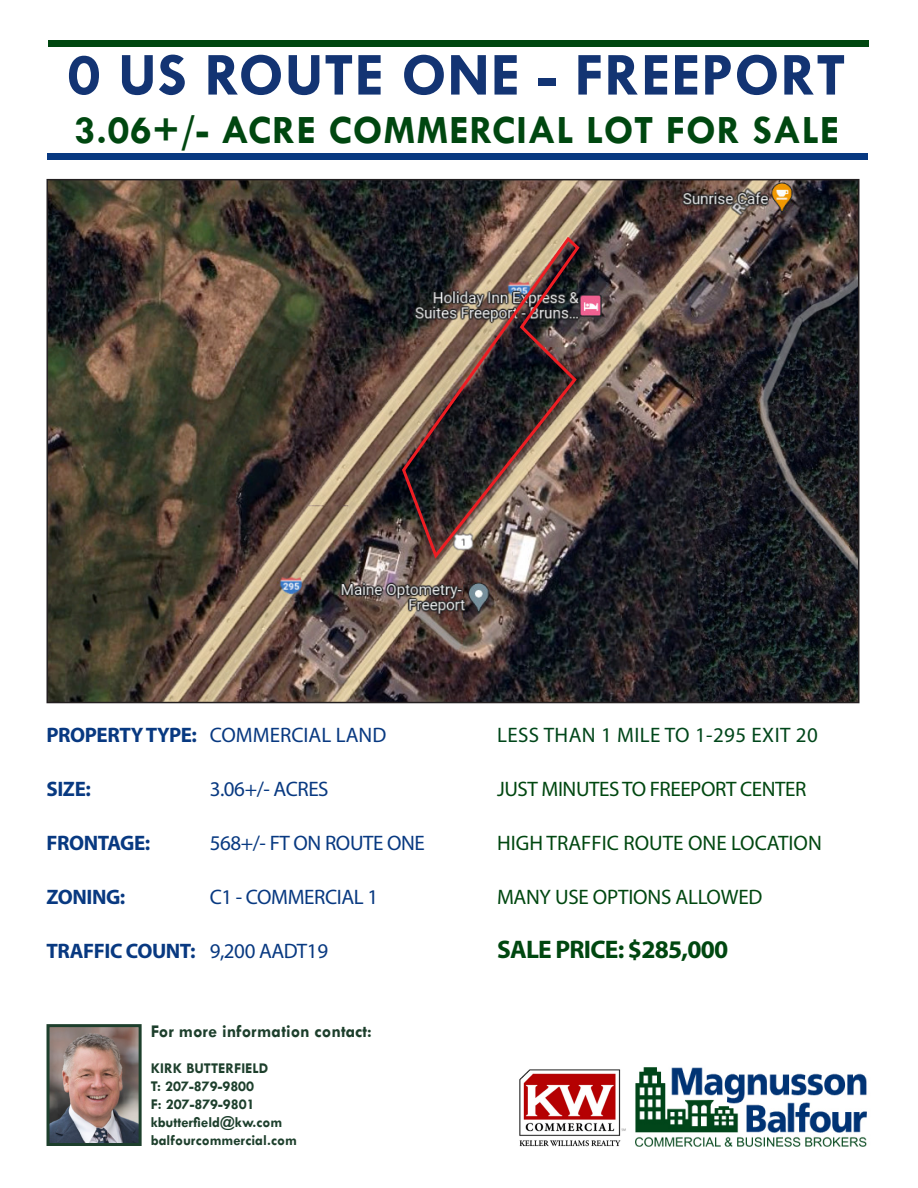
<style>
.page{position:relative;width:918px;height:1188px;background:#fff}
.page>*{position:absolute;margin:0;border:0;box-sizing:border-box;transform-origin:0 0}
.t1{font:700 61.5px "Tw Cen";letter-spacing:.01em;color:#133473}
.t2{font:700 40.5px "Tw Cen";letter-spacing:.02em;color:#004710}
.t3{font:700 25.5px "Myriad Pro";letter-spacing:-.03em;color:#004710}
.t4{font:21px "Myriad Pro";letter-spacing:-.01em;color:#004710}
.t5{font:21px "Myriad Pro";letter-spacing:-.02em;color:#083981}
.t6{font:700 21px "Myriad Pro";letter-spacing:-.02em;color:#083981}
.t7{font:21px "Myriad Pro";letter-spacing:.02em;color:#00461a}
.t8{font:21px "Myriad Pro";color:#083981}
.t9{font:700 18px "Tw Cen";color:#1d3f2c}
.t10{font:700 15px "Tw Cen";color:#1d3f2c}
</style>
<div class="page">
<div style="left:47px;top:154px;width:821px;height:6px;background:#083981"></div>
<div style="left:48px;top:40px;width:820px;height:6px;background:#004710"></div>
<img style="left:635px;top:1067px;width:232px;height:80px">
<img style="left:519px;top:1069px;width:107px;height:78px">
<img style="left:50px;top:1028px;width:88px;height:114px">
<div style="left:46px;top:1024px;width:96px;height:122px;border:3px solid #1d3f2c"></div>
<img style="left:49px;top:182px;width:808px;height:518px">
<img style="left:400px;top:234px;width:182px;height:328px">
<p class="t1" style="left:68px;top:38px;width:780px">0 US ROUTE ONE - FREEPORT</p>
<p class="t2" style="left:74px;top:105px;width:766px">3.06+/- ACRE COMMERCIAL LOT FOR SALE</p>
<p class="t6" style="left:46px;top:721px;width:152px">PROPERTY TYPE:</p>
<p class="t6" style="left:46px;top:775px;width:46px">SIZE:</p>
<p class="t6" style="left:46px;top:829px;width:105px">FRONTAGE:</p>
<p class="t6" style="left:46px;top:883px;width:80px">ZONING:</p>
<p class="t6" style="left:46px;top:937px;width:151px">TRAFFIC COUNT:</p>
<p class="t8" style="left:210px;top:722px;width:178px">COMMERCIAL LAND</p>
<p class="t5" style="left:210px;top:776px;width:120px">3.06+/- ACRES</p>
<p class="t5" style="left:210px;top:830px;width:217px">568+/- FT ON ROUTE ONE</p>
<p class="t5" style="left:210px;top:884px;width:170px">C1 - COMMERCIAL 1</p>
<p class="t5" style="left:210px;top:938px;width:120px">9,200 AADT19</p>
<p class="t9" style="left:151px;top:1020px;width:223px">For more information contact:</p>
<p class="t10" style="left:151px;top:1059px;width:119px">KIRK BUTTERFIELD</p>
<p class="t10" style="left:151px;top:1077px;width:105px">T: 207-879-9800</p>
<p class="t10" style="left:151px;top:1095px;width:106px">F: 207-879-9801</p>
<p class="t10" style="left:151px;top:1113px;width:133px">kbutterfield@kw.com</p>
<p class="t10" style="left:151px;top:1131px;width:148px">balfourcommercial.com</p>
<p class="t7" style="left:497px;top:722px;width:322px">LESS THAN 1 MILE TO 1-295 EXIT 20</p>
<p class="t4" style="left:497px;top:776px;width:311px">JUST MINUTES TO FREEPORT CENTER</p>
<p class="t4" style="left:497px;top:830px;width:326px">HIGH TRAFFIC ROUTE ONE LOCATION</p>
<p class="t4" style="left:497px;top:884px;width:267px">MANY USE OPTIONS ALLOWED</p>
<p class="t3" style="left:497px;top:932px;width:233px">SALE PRICE: $285,000</p>
</div>
